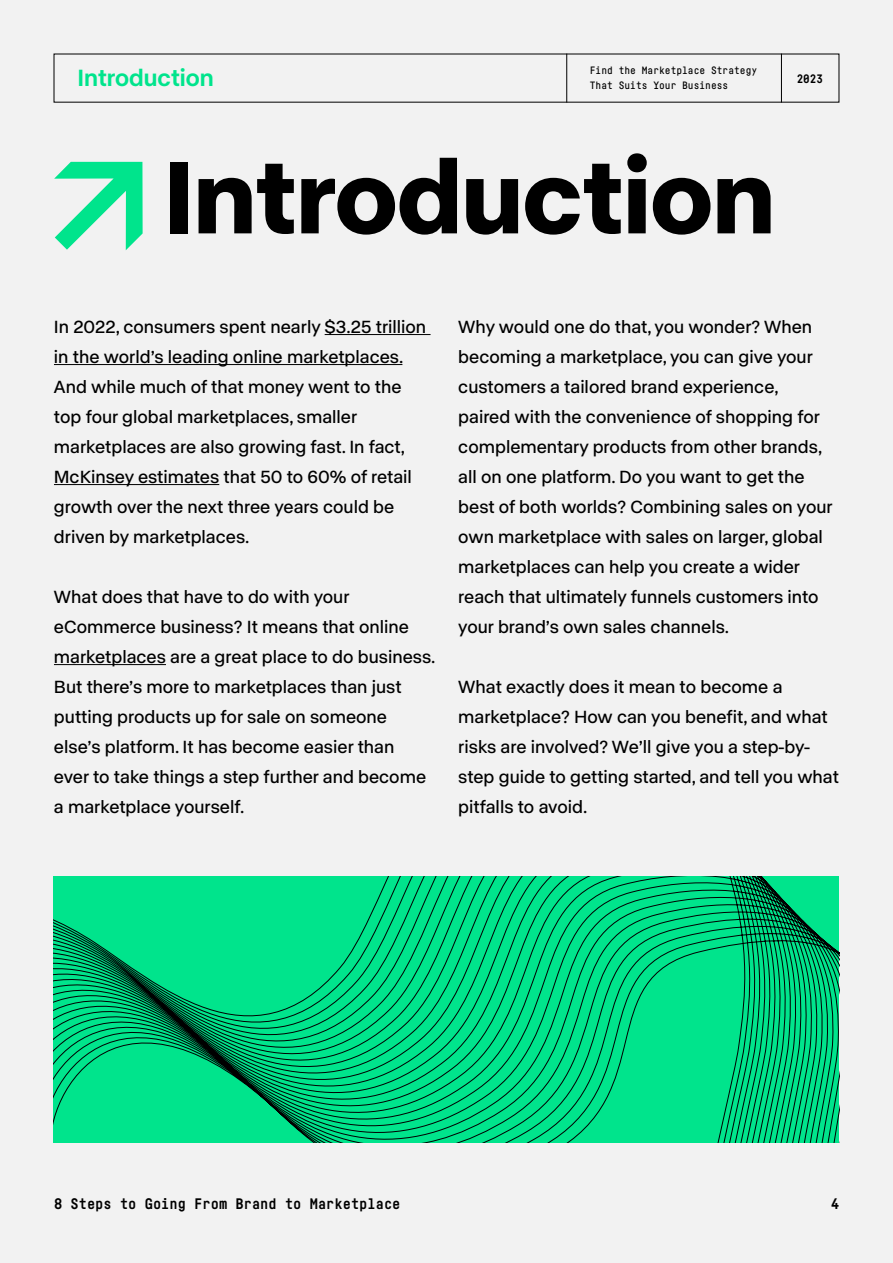
<style>
.page{position:relative;width:893px;height:1263px;background:#f2f2f2}
.page>*{position:absolute;margin:0;border:0;box-sizing:border-box;transform-origin:0 0}
.t1{font:700 105px "ABC Normal";color:#000}
.t2{font:500 24px "ABC Normal";color:#00e48c}
.t3{font:18px/30px "ABC Normal";color:#000}
.t4{font:700 15px "Fabrikat Mono";color:#000}
.t5{font:700 12px "Fabrikat Mono";color:#000}
.t6{font:500 10.5px/15px "Fabrikat Mono";color:#000}
</style>
<div class="page">
<hr style="left:566px;top:54px;width:1px;height:49px;background:#000">
<hr style="left:781px;top:54px;width:1px;height:49px;background:#000">
<hr style="left:325px;top:334px;width:106px;height:1px;background:#000">
<hr style="left:54px;top:364px;width:348px;height:1px;background:#000">
<hr style="left:54px;top:484px;width:165px;height:1px;background:#000">
<hr style="left:54px;top:664px;width:112px;height:1px;background:#000">
<svg style="left:54px;top:162px;width:89px;height:88px"></svg>
<svg style="left:53px;top:876px;width:786px;height:267px;background:#00c87a"></svg>
<h2 class="t2" style="left:77px;top:61px;width:138px">Introduction</h2>
<p class="t6" style="left:590px;top:63px;width:169px">Find the Marketplace Strategy<br>That Suits Your Business</p>
<h1 class="t1" style="left:163px;top:126px;width:613px">Introduction</h1>
<p class="t5" style="left:796px;top:71px;width:28px">2023</p>
<p class="t3" style="left:54px;top:310px;width:374px">In 2022, consumers spent nearly $3.25 trillion in the world’s leading online marketplaces.<br>And while much of that money went to the top four global marketplaces, smaller marketplaces are also growing fast. In fact, McKinsey estimates that 50 to 60% of retail growth over the next three years could be driven by marketplaces.</p>
<p class="t3" style="left:54px;top:580px;width:383px">What does that have to do with your eCommerce business? It means that online marketplaces are a great place to do business.<br>But there’s more to marketplaces than just putting products up for sale on someone else’s platform. It has become easier than<br>ever to take things a step further and become a marketplace yourself.</p>
<p class="t3" style="left:458px;top:310px;width:376px">Why would one do that, you wonder? When becoming a marketplace, you can give your customers a tailored brand experience, paired with the convenience of shopping for complementary products from other brands, all on one platform. Do you want to get the best of both worlds? Combining sales on your own marketplace with sales on larger, global marketplaces can help you create a wider reach that ultimately funnels customers into your brand’s own sales channels.</p>
<p class="t3" style="left:458px;top:670px;width:382px">What exactly does it mean to become a marketplace? How can you benefit, and what risks are involved? We’ll give you a step-by&shy;step guide to getting started, and tell you what pitfalls to avoid.</p>
<p class="t4" style="left:54px;top:1194px;width:348px">8 Steps to Going From Brand to Marketplace</p>
<p class="t4" style="left:831px;top:1194px;width:10px">4</p>
</div>
